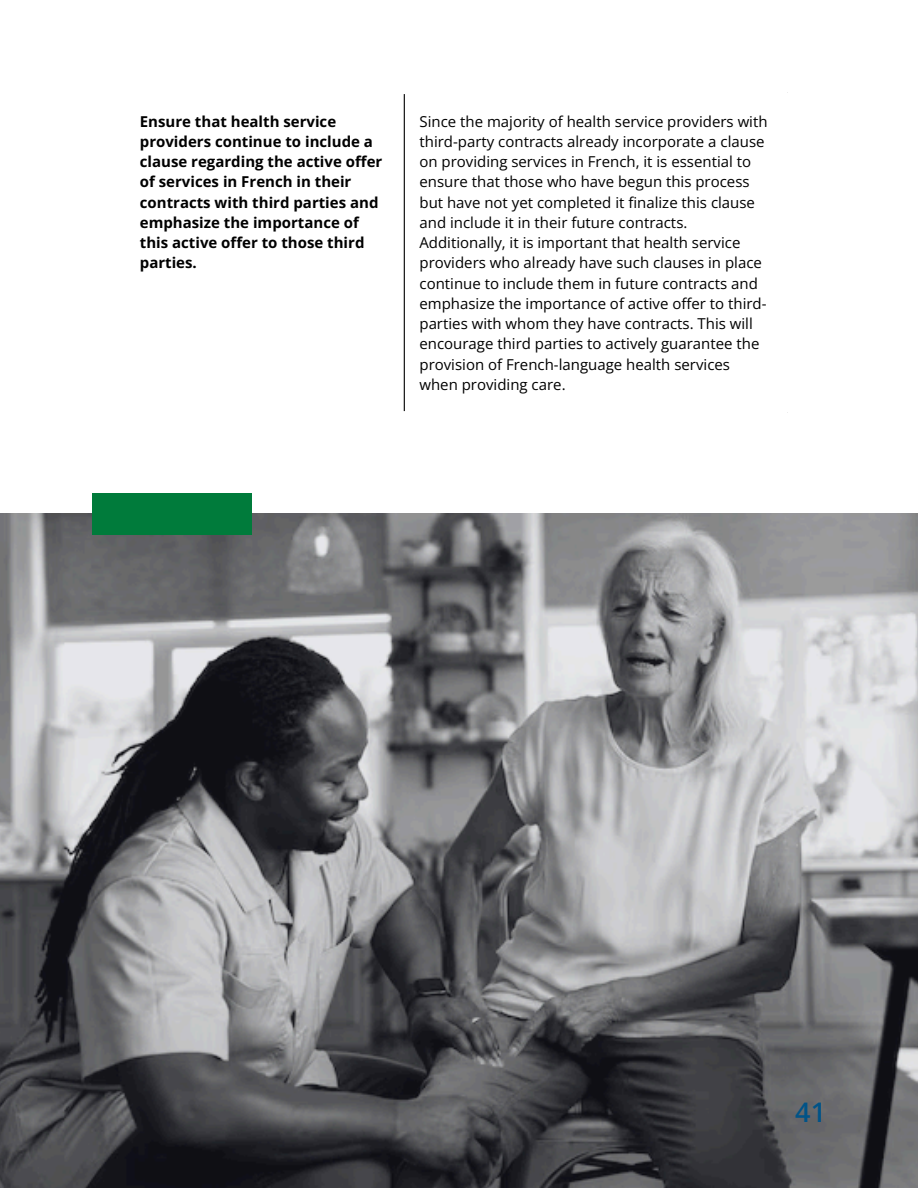
<style>
.page{position:relative;width:918px;height:1188px;background:#fff}
.page>*{position:absolute;margin:0;border:0;box-sizing:border-box;transform-origin:0 0}
.t1{font:600 27px "Open Sans";color:#015387}
.t2{font:15px/20.2px "Open Sans";color:#000}
.t3{font:700 15px/20.2px "Open Sans";color:#000}
</style>
<div class="page">
<hr style="left:404px;top:94px;width:1px;height:317px;background:#000">
<img style="left:0;top:514px;width:918px;height:674px">
<div style="left:92px;top:493px;width:159px;height:42px;background:#007b3b"></div>
<p class="t3" style="left:140px;top:111px;width:244px">Ensure that health service providers continue to include a clause regarding the active offer of services in French in their contracts with third parties and emphasize the importance of this active offer to those third parties.</p>
<p class="t2" style="left:419px;top:111px;width:350px">Since the majority of health service providers with third-party contracts already incorporate a clause on providing services in French, it is essential to ensure that those who have begun this process but have not yet completed it finalize this clause and include it in their future contracts.<br>Additionally, it is important that health service providers who already have such clauses in place continue to include them in future contracts and emphasize the importance of active offer to third&shy;parties with whom they have contracts. This will encourage third parties to actively guarantee the provision of French-language health services when providing care.</p>
<p class="t1" style="left:795px;top:1093px;width:32px">41</p>
</div>
